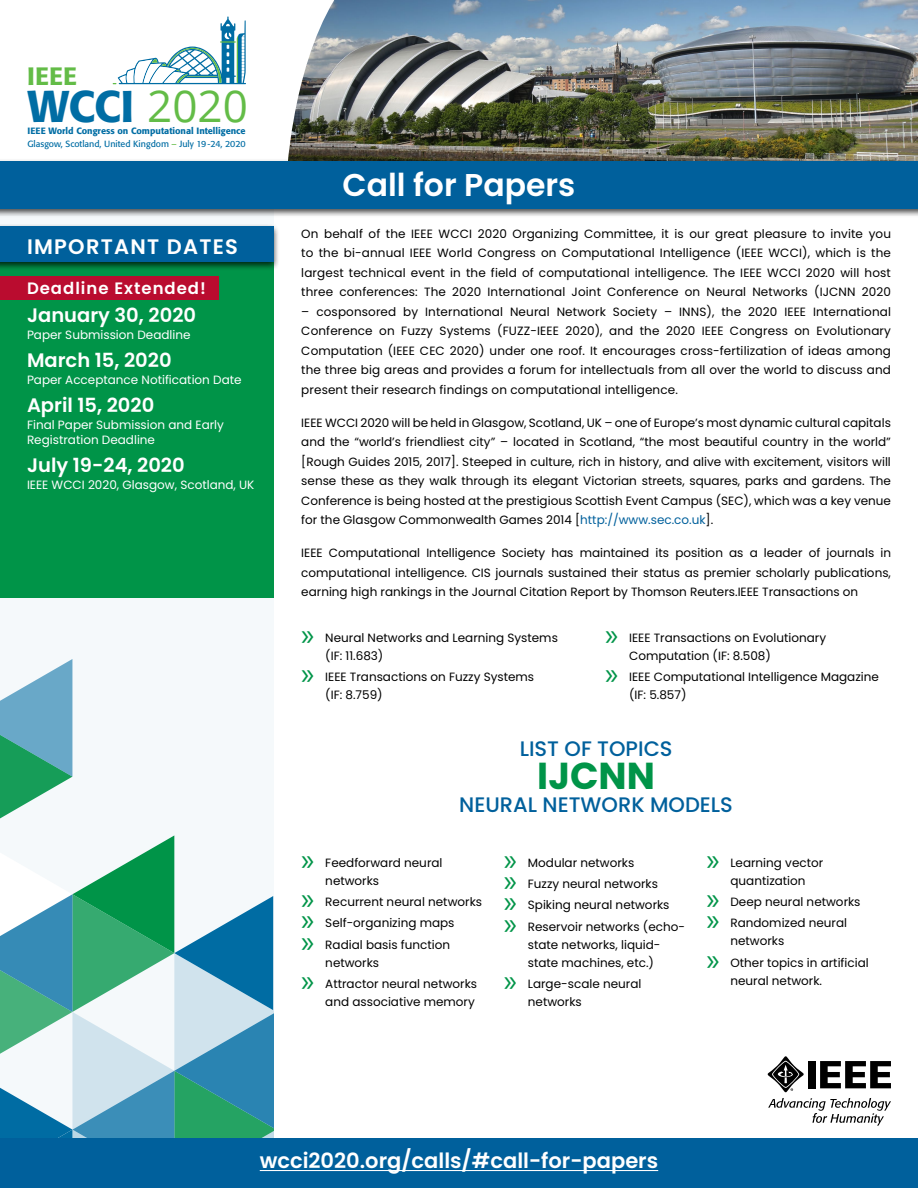
<style>
.page{position:relative;width:918px;height:1188px;background:#fff}
.page>*{position:absolute;margin:0;border:0;box-sizing:border-box;transform-origin:0 0}
.t1{font:500 43.95px "Formata";color:#006da4}
.t2{font:700 37.5px "Poppins";color:#009448}
.t3{font:31.5px "Myriad Pro";color:#009448}
.t4{font:600 31.5px "Poppins";color:#fff}
.t5{font:500 24.9px "Formata";color:#63bc47}
.t6{font:600 21px "Poppins";color:#fff}
.t7{font:500 21px "Poppins";color:#00609c}
.t8{font:600 21px "Poppins";letter-spacing:.06em;color:#fff}
.t9{font:600 19.5px "Poppins";color:#fff}
.t10{font:600 16.5px "Poppins";letter-spacing:.06em;color:#fff}
.t11{font:12px/19.5px "Poppins";color:#000}
.t12{font:12px/15px "Poppins";color:#fff}
.t13{font:500 9px "Formata";color:#006da4}
.t14{font:8.85px "Formata";color:#006da4}
.s1{font-family:"Open Sans";font-weight:400;color:#63bc47}
.s2{color:#63bc47}
.s3{color:#00609c}
</style>
<div class="page">
<div style="left:0;top:186px;width:273px;height:1002px;background:#f5f9fb"></div>
<div style="left:0;top:227px;width:273px;height:371px;background:#009448"></div>
<div style="left:0;top:276px;width:219px;height:24px;background:#ba0c2f"></div>
<img style="left:288px;top:0;width:630px;height:158px">
<div style="left:0;top:158px;width:918px;height:60px;background:#000;opacity:.75"></div>
<div style="left:0;top:161px;width:918px;height:48px;background:#00609c"></div>
<div style="left:0;top:224px;width:280px;height:47px;background:#000;opacity:.75"></div>
<div style="left:0;top:227px;width:273px;height:35px;background:#00609c"></div>
<svg style="left:768px;top:1056px;width:123px;height:70px"></svg>
<svg style="left:113px;top:16px;width:133px;height:68px"></svg>
<svg style="left:0;top:659px;width:273px;height:479px"></svg>
<div style="left:0;top:1138px;width:918px;height:50px;background:#00609c"></div>
<hr style="left:260px;top:1170px;width:398px;height:1px;background:#fff">
<h3 class="t5" style="left:27px;top:61px;width:52px">IEEE</h3>
<h1 class="t1" style="left:28px;top:79px;width:222px">WCCI <span class="s1">2020</span></h1>
<p class="t14" style="left:27px;top:138px;width:220px">Glasgow, Scotland, United Kingdom <span class="s2">–</span> July 19-24, 2020</p>
<p class="t13" style="left:27px;top:125px;width:220px">IEEE World Congress on Computational Intelligence</p>
<h3 class="t8" style="left:27px;top:234px;width:212px">IMPORTANT DATES</h3>
<h3 class="t10" style="left:27px;top:279px;width:180px">Deadline Extended!</h3>
<h3 class="t9" style="left:27px;top:304px;width:171px">January 30, 2020</h3>
<p class="t12" style="left:27px;top:327px;width:165px">Paper Submission Deadline</p>
<h3 class="t9" style="left:27px;top:349px;width:146px">March 15, 2020</h3>
<p class="t12" style="left:27px;top:372px;width:216px">Paper Acceptance Notification Date</p>
<h3 class="t9" style="left:27px;top:394px;width:129px">April 15, 2020</h3>
<p class="t12" style="left:27px;top:418px;width:198px">Final Paper Submission and Early<br>Registration Deadline</p>
<h3 class="t9" style="left:27px;top:454px;width:159px">July 19-24, 2020</h3>
<p class="t12" style="left:27px;top:478px;width:229px">IEEE WCCI 2020, Glasgow, Scotland, UK</p>
<h3 class="t4" style="left:343px;top:167px;width:234px">Call for Papers</h3>
<p class="t11" style="left:301px;top:224px;width:591px;text-align:justify">On behalf of the IEEE WCCI 2020 Organizing Committee, it is our great pleasure to invite you to the bi-annual IEEE World Congress on Computational Intelligence (IEEE WCCI), which is the largest technical event in the field of computational intelligence. The IEEE WCCI 2020 will host three conferences: The 2020 International Joint Conference on Neural Networks (IJCNN 2020</p>
<p class="t11" style="left:301px;top:302px;width:591px;text-align:justify">– cosponsored by International Neural Network Society – INNS), the 2020 IEEE International Conference on Fuzzy Systems (FUZZ-IEEE 2020), and the 2020 IEEE Congress on Evolutionary Computation (IEEE CEC 2020) under one roof. It encourages cross-fertilization of ideas among the three big areas and provides a forum for intellectuals from all over the world to discuss and present their research findings on computational intelligence.</p>
<p class="t11" style="left:301px;top:413px;width:591px;text-align:justify">IEEE WCCI 2020 will be held in Glasgow, Scotland, UK – one of Europe’s most dynamic cultural capitals and the “world’s friendliest city” – located in Scotland, “the most beautiful country in the world” [Rough Guides 2015, 2017]. Steeped in culture, rich in history, and alive with excitement, visitors will sense these as they walk through its elegant Victorian streets, squares, parks and gardens. The Conference is being hosted at the prestigious Scottish Event Campus (SEC), which was a key venue for the Glasgow Commonwealth Games 2014 [<span class="s3">http://www.sec.co.uk</span>].</p>
<p class="t11" style="left:301px;top:543px;width:591px;text-align:justify">IEEE Computational Intelligence Society has maintained its position as a leader of journals in computational intelligence. CIS journals sustained their status as premier scholarly publications, earning high rankings in the Journal Citation Report by Thomson Reuters.IEEE Transactions on</p>
<h3 class="t3" style="left:301px;top:615px;width:15px">»</h3>
<p class="t11" style="left:325px;top:628px;width:234px;line-height:18px">Neural Networks and Learning Systems (IF: 11.683)</p>
<h3 class="t3" style="left:301px;top:654px;width:15px">»</h3>
<p class="t11" style="left:325px;top:668px;width:210px;line-height:18px">IEEE Transactions on Fuzzy Systems (IF: 8.759)</p>
<h3 class="t3" style="left:605px;top:615px;width:15px">»</h3>
<p class="t11" style="left:629px;top:628px;width:198px;line-height:18px">IEEE Transactions on Evolutionary<br>Computation (IF: 8.508)</p>
<h3 class="t3" style="left:605px;top:654px;width:15px">»</h3>
<p class="t11" style="left:629px;top:668px;width:251px;line-height:18px">IEEE Computational Intelligence Magazine (IF: 5.857)</p>
<h3 class="t7" style="left:520px;top:737px;width:154px">LIST OF TOPICS</h3>
<h2 class="t2" style="left:537px;top:754px;width:119px">IJCNN</h2>
<h3 class="t7" style="left:459px;top:792px;width:275px">NEURAL NETWORK MODELS</h3>
<h3 class="t3" style="left:301px;top:840px;width:15px">»</h3>
<p class="t11" style="left:325px;top:854px;width:119px;line-height:18px">Feedforward neural networks</p>
<h3 class="t3" style="left:301px;top:879px;width:15px">»</h3>
<p class="t11" style="left:325px;top:892px;width:158px">Recurrent neural networks</p>
<h3 class="t3" style="left:301px;top:900px;width:15px">»</h3>
<p class="t11" style="left:325px;top:914px;width:131px">Self-organizing maps</p>
<h3 class="t3" style="left:301px;top:922px;width:15px">»</h3>
<p class="t11" style="left:325px;top:936px;width:126px;line-height:18px">Radial basis function networks</p>
<h3 class="t3" style="left:301px;top:961px;width:15px">»</h3>
<p class="t11" style="left:325px;top:975px;width:153px;line-height:18px">Attractor neural networks and associative memory</p>
<h3 class="t3" style="left:504px;top:840px;width:15px">»</h3>
<p class="t11" style="left:528px;top:853px;width:108px">Modular networks</p>
<h3 class="t3" style="left:504px;top:861px;width:15px">»</h3>
<p class="t11" style="left:528px;top:874px;width:132px">Fuzzy neural networks</p>
<h3 class="t3" style="left:504px;top:882px;width:15px">»</h3>
<p class="t11" style="left:528px;top:896px;width:143px">Spiking neural networks</p>
<h3 class="t3" style="left:504px;top:904px;width:15px">»</h3>
<p class="t11" style="left:528px;top:918px;width:159px;line-height:18px">Reservoir networks (echo&shy;state networks, liquid&shy;state machines, etc.)</p>
<h3 class="t3" style="left:504px;top:961px;width:15px">»</h3>
<p class="t11" style="left:528px;top:975px;width:115px;line-height:18px">Large-scale neural networks</p>
<h3 class="t3" style="left:706px;top:840px;width:15px">»</h3>
<p class="t11" style="left:730px;top:854px;width:94px;line-height:18px">Learning vector quantization</p>
<h3 class="t3" style="left:706px;top:879px;width:15px">»</h3>
<p class="t11" style="left:730px;top:892px;width:132px">Deep neural networks</p>
<h3 class="t3" style="left:706px;top:900px;width:15px">»</h3>
<p class="t11" style="left:730px;top:914px;width:118px;line-height:18px">Randomized neural networks</p>
<h3 class="t3" style="left:706px;top:940px;width:15px">»</h3>
<p class="t11" style="left:730px;top:954px;width:140px;line-height:18px">Other topics in artificial neural network.</p>
<h3 class="t6" style="left:260px;top:1149px;width:400px">wcci2020.org/calls/#call-for-papers</h3>
</div>
